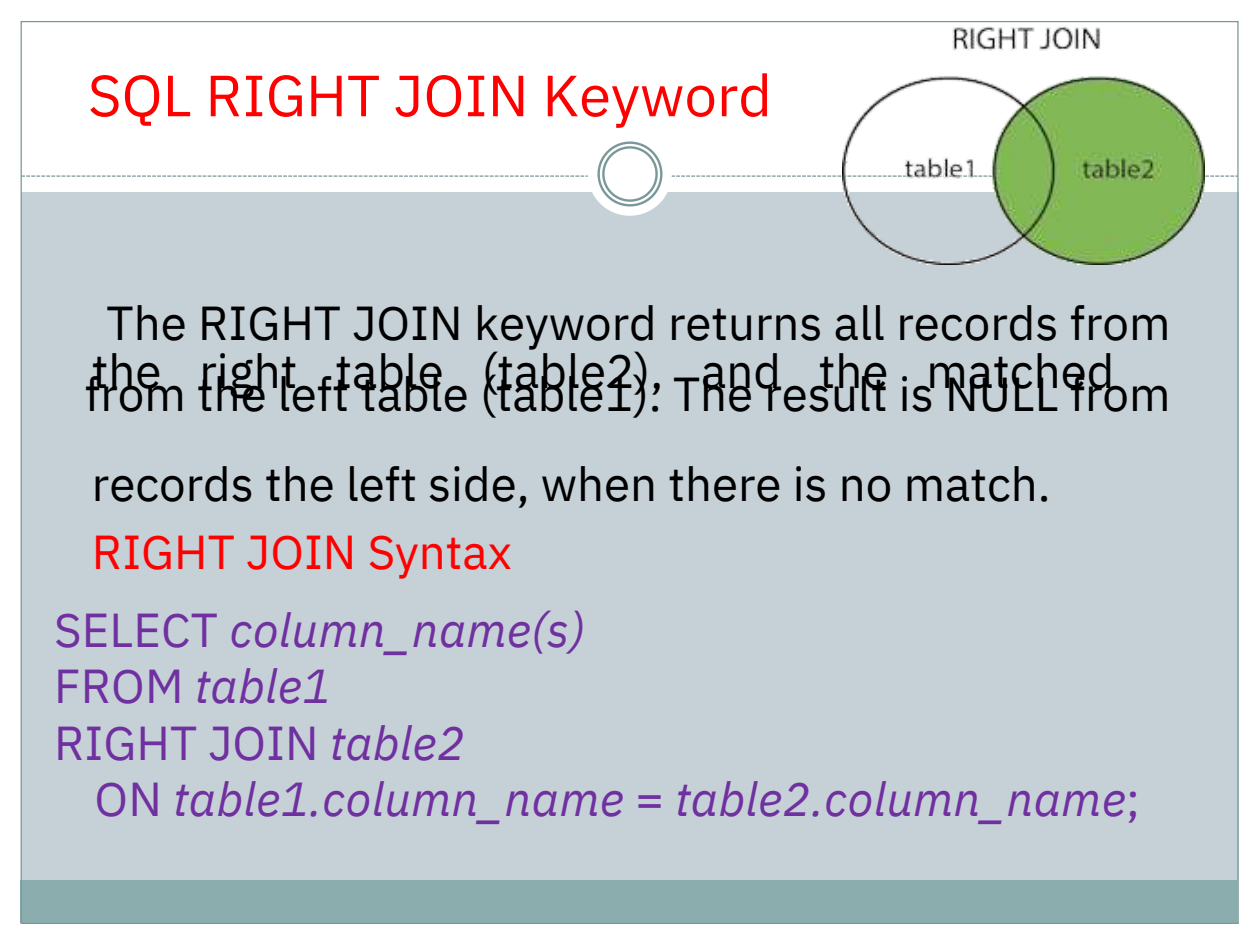
<style>
.page{position:relative;width:1260px;height:945px;background:#c5d1d7}
.page>*{position:absolute;margin:0;border:0;box-sizing:border-box;transform-origin:0 0}
.t1{font:57.93px "IBM Plex Sans";color:#f00}
.t2{font:47.43px "IBM Plex Sans";color:#000}
.t3{font:italic 47.43px "IBM Plex Sans";color:#7030a0}
.t4{font:47.43px "IBM Plex Sans";color:#7030a0}
.t5{font:47.43px "IBM Plex Sans";color:#f00}
.s1{font-style:normal}
.s2{font-style:italic}
</style>
<div class="page">
<div style="left:0;top:924px;width:1260px;height:21px;background:#fff"></div>
<div style="left:0;top:0;width:1260px;height:192px;background:#fff"></div>
<div style="left:0;top:0;width:21px;height:945px;background:#fff"></div>
<div style="left:1239px;top:0;width:21px;height:945px;background:#fff"></div>
<div style="left:21px;top:880px;width:1216px;height:42px;background:#8cadae"></div>
<div style="left:588px;top:132px;width:84px;height:84px;background:#fff;border-radius:50%"></div>
<svg style="left:21px;top:141px;width:1217px;height:66px"></svg>
<img style="left:842px;top:21px;width:362px;height:243px">
<p class="t1" style="left:88px;top:57px;width:686px">SQL RIGHT JOIN Keyword</p>
<p class="t2" style="left:107px;top:292px;width:1066px">The RIGHT JOIN keyword returns all records from</p>
<p class="t2" style="left:85px;top:363px;width:1087px">from the left table (table1). The result is NULL from</p>
<p class="t2" style="left:92px;top:339px;width:1024px">the right table (table2), and the matched</p>
<p class="t2" style="left:92px;top:452px;width:960px">records the left side, when there is no match.</p>
<p class="t5" style="left:92px;top:520px;width:422px">RIGHT JOIN Syntax</p>
<p class="t3" style="left:54px;top:598px;width:532px"><span class="s1">SELECT</span> column_name(s)</p>
<p class="t3" style="left:54px;top:655px;width:278px"><span class="s1">FROM</span> table1</p>
<p class="t4" style="left:54px;top:711px;width:412px">RIGHT JOIN <span class="s2">table2</span></p>
<p class="t3" style="left:95px;top:767px;width:1047px"><span class="s1">ON</span> table1.column_name <span class="s1">=</span> table2.column_name<span class="s1">;</span></p>
</div>
